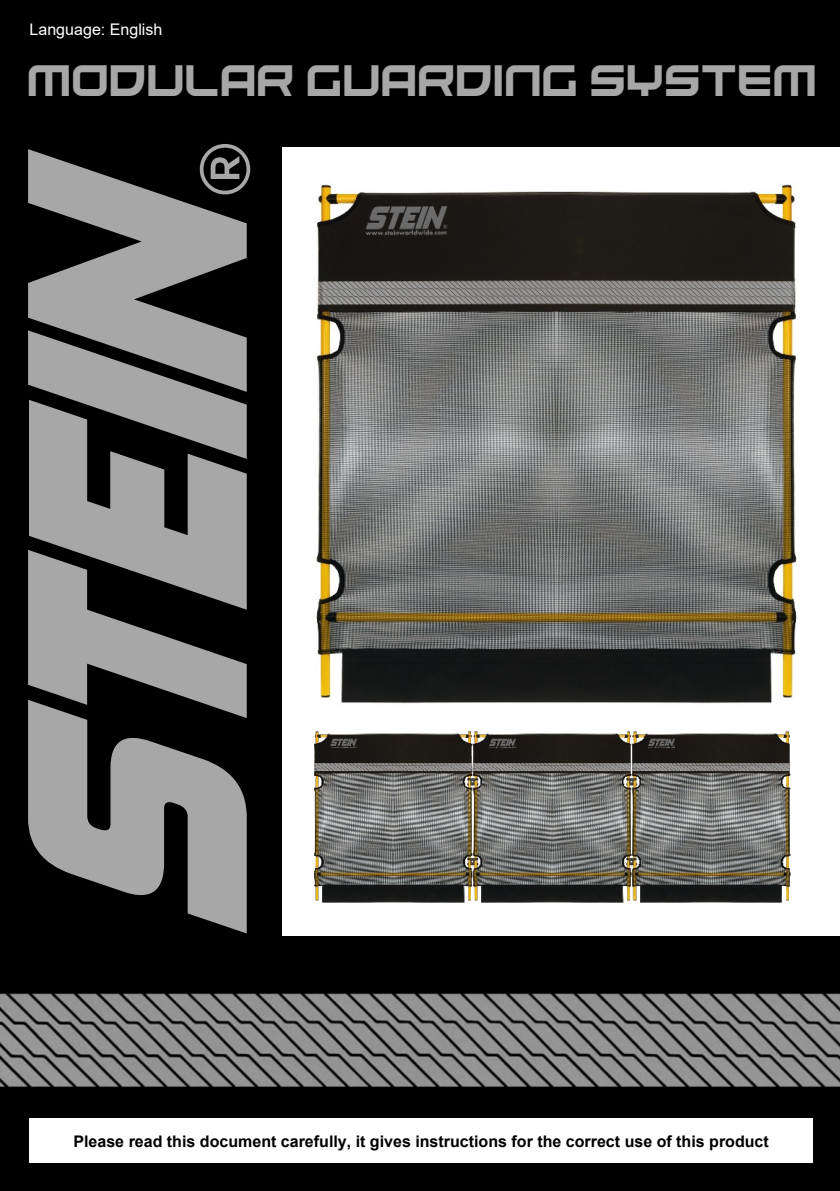
<style>
.page{position:relative;width:840px;height:1191px;background:#fff}
.page>*{position:absolute;margin:0;border:0;box-sizing:border-box;transform-origin:0 0}
.t1{font:700 73.8px "Maven Pro";color:#a7a7a7}
.t2{font:42.8px "United Kingdom";color:#a7a7a7}
.t3{font:700 16px "Arial";color:#000}
.t4{font:16px "Arial";color:#fff}
</style>
<div class="page">
<div style="left:0;top:0;width:839px;height:1191px;background:#000"></div>
<svg style="left:28px;top:718px;width:218px;height:215px;background:#646464"></svg>
<svg style="left:28px;top:550px;width:218px;height:168px;background:#646464"></svg>
<svg style="left:29px;top:459px;width:217px;height:151px;background:#7c7c7c"></svg>
<svg style="left:28px;top:392px;width:218px;height:67px;background:#6a6a6a"></svg>
<svg style="left:28px;top:149px;width:218px;height:243px;background:#686868"></svg>
<div style="left:282px;top:147px;width:557px;height:789px;background:#fff"></div>
<img style="left:0;top:980px;width:839px;height:126px">
<div style="left:29px;top:1118px;width:783px;height:45px;background:#fff"></div>
<img style="left:315px;top:184px;width:485px;height:520px">
<img style="left:314px;top:731px;width:477px;height:172px">
<p class="t4" style="left:29px;top:23px;width:134px">Language: English</p>
<h2 class="t2" style="left:27px;top:56px;width:790px">MODULAR GUARDING SYSTEM</h2>
<h1 class="t1" style="left:178px;top:198px;width:59px;rotate:-90deg">®</h1>
<p class="t3" style="left:73px;top:1135px;width:696px">Please read this document carefully, it gives instructions for the correct use of this product</p>
</div>
